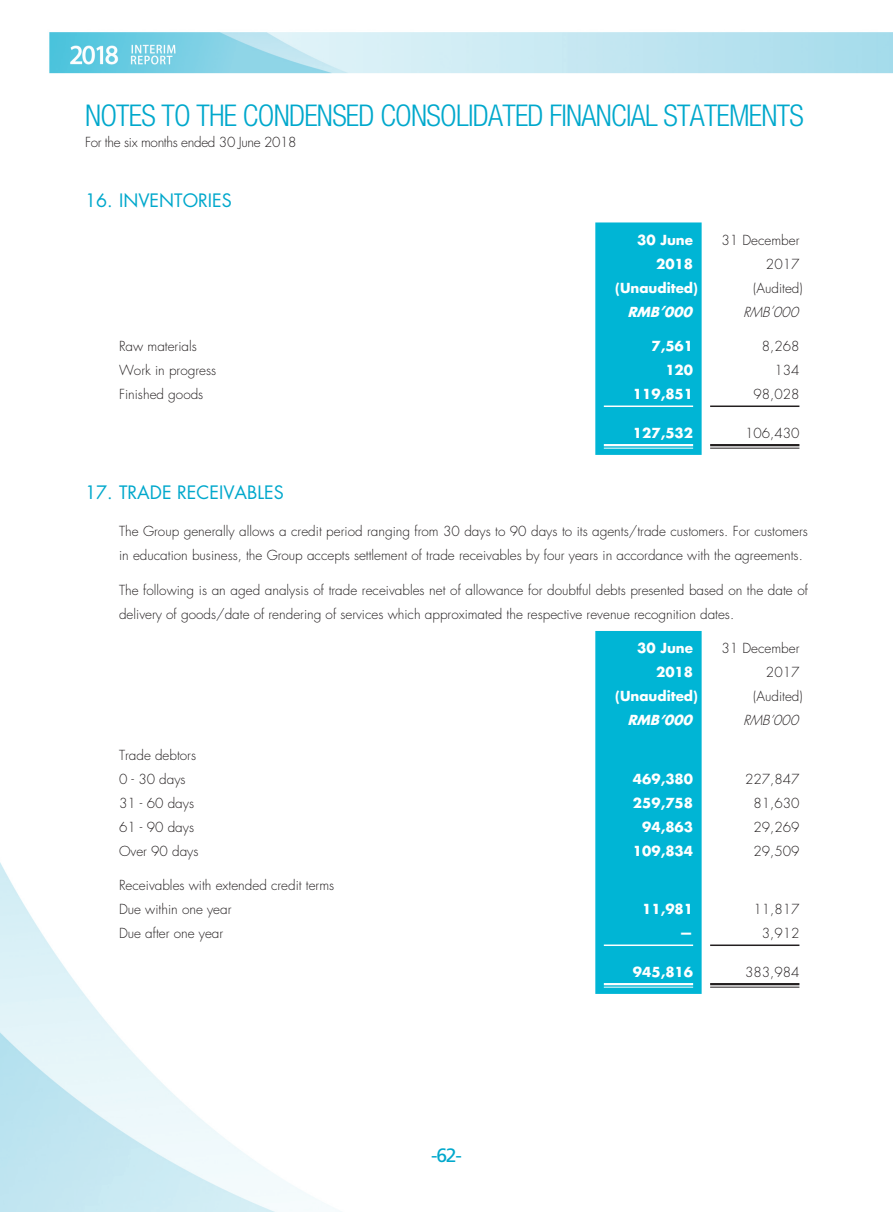
<style>
.page{position:relative;width:893px;height:1212px;background:#fff}
.page>*{position:absolute;margin:0;border:0;box-sizing:border-box;transform-origin:0 0}
.t1{font:300 condensed 30px "Helvetica Neue LT Std";letter-spacing:-.025em;color:#00a8cc}
.t2{font:19.35px "Frutiger LT Std";color:#00a8cc}
._3__標題{font:18px "Futura Std";color:#00a8cc}
._1__內文{font:300 13.5px/24px "Futura Std";color:#231f20}
._1__內文-2{font:700 13.5px "Futura Std";color:#fff}
._1__內文-3{font:300 13.5px "Futura Std";letter-spacing:-.025em;color:#231f20}
._1__內文-4{font:italic 700 13.5px "Futura Std";color:#fff}
._1__內文-5{font:italic 300 13.5px "Futura Std";color:#231f20}
</style>
<div class="page">
<img style="left:0;top:32px;width:892px;height:1180px">
<div style="left:595px;top:222px;width:107px;height:233px;background:#00b5d5"></div>
<hr style="left:604px;top:405px;width:89px;height:2px;background:#fff">
<hr style="left:710px;top:405px;width:89px;height:2px;background:#231f20">
<hr style="left:604px;top:444px;width:89px;height:2px;background:#fff">
<hr style="left:604px;top:448px;width:89px;height:1px;background:#fff">
<hr style="left:710px;top:444px;width:89px;height:2px;background:#231f20">
<hr style="left:710px;top:448px;width:89px;height:1px;background:#231f20">
<div style="left:595px;top:631px;width:107px;height:363px;background:#00b5d5"></div>
<hr style="left:604px;top:944px;width:89px;height:2px;background:#fff">
<hr style="left:710px;top:944px;width:89px;height:2px;background:#231f20">
<hr style="left:604px;top:983px;width:89px;height:2px;background:#fff">
<hr style="left:604px;top:987px;width:89px;height:1px;background:#fff">
<hr style="left:710px;top:983px;width:89px;height:2px;background:#231f20">
<hr style="left:710px;top:987px;width:89px;height:1px;background:#231f20">
<h1 class="t1" style="left:85px;top:98px;width:720px">NOTES TO THE CONDENSED CONSOLIDATED FINANCIAL STATEMENTS</h1>
<p class="_1__內文-3" style="left:85px;top:133px;width:213px">For the six months ended 30 June 2018</p>
<p class="_3__標題" style="left:85px;top:189px;width:148px">16. INVENTORIES</p>
<p class="_1__內文-2" style="left:637px;top:231px;width:57px">30 June</p>
<p class="_1__內文" style="left:721px;top:228px;width:79px">31 December</p>
<p class="_1__內文-2" style="left:656px;top:255px;width:39px">2018</p>
<p class="_1__內文" style="left:766px;top:252px;width:35px">2017</p>
<p class="_1__內文-2" style="left:615px;top:279px;width:84px">(Unaudited)</p>
<p class="_1__內文" style="left:753px;top:276px;width:51px">(Audited)</p>
<p class="_1__內文-4" style="left:627px;top:303px;width:71px">RMB’000</p>
<p class="_1__內文-5" style="left:743px;top:304px;width:61px">RMB’000</p>
<p class="_1__內文" style="left:119px;top:335px;width:79px">Raw materials</p>
<p class="_1__內文-2" style="left:651px;top:337px;width:43px">7,561</p>
<p class="_1__內文" style="left:762px;top:335px;width:39px">8,268</p>
<p class="_1__內文" style="left:119px;top:359px;width:99px">Work in progress</p>
<p class="_1__內文-2" style="left:665px;top:361px;width:29px">120</p>
<p class="_1__內文" style="left:774px;top:359px;width:27px">134</p>
<p class="_1__內文" style="left:119px;top:383px;width:86px">Finished goods</p>
<p class="_1__內文-2" style="left:633px;top:385px;width:62px">119,851</p>
<p class="_1__內文" style="left:753px;top:383px;width:48px">98,028</p>
<p class="_1__內文-2" style="left:633px;top:424px;width:62px">127,532</p>
<p class="_1__內文" style="left:745px;top:421px;width:56px">106,430</p>
<p class="_3__標題" style="left:85px;top:481px;width:200px">17. TRADE RECEIVABLES</p>
<p class="_1__內文" style="left:119px;top:520px;width:690px">The Group generally allows a credit period ranging from 30 days to 90 days to its agents/trade customers. For customers in education business, the Group accepts settlement of trade receivables by four years in accordance with the agreements.</p>
<p class="_1__內文" style="left:119px;top:578px;width:690px">The following is an aged analysis of trade receivables net of allowance for doubtful debts presented based on the date of delivery of goods/date of rendering of services which approximated the respective revenue recognition dates.</p>
<p class="_1__內文-2" style="left:637px;top:639px;width:57px">30 June</p>
<p class="_1__內文" style="left:721px;top:637px;width:79px">31 December</p>
<p class="_1__內文-2" style="left:656px;top:663px;width:39px">2018</p>
<p class="_1__內文" style="left:766px;top:661px;width:35px">2017</p>
<p class="_1__內文-2" style="left:615px;top:687px;width:84px">(Unaudited)</p>
<p class="_1__內文" style="left:753px;top:685px;width:51px">(Audited)</p>
<p class="_1__內文-4" style="left:627px;top:711px;width:71px">RMB’000</p>
<p class="_1__內文-5" style="left:743px;top:712px;width:61px">RMB’000</p>
<p class="_1__內文" style="left:119px;top:743px;width:79px">Trade debtors</p>
<p class="_1__內文" style="left:119px;top:767px;width:68px">0 - 30 days</p>
<p class="_1__內文-2" style="left:633px;top:770px;width:62px">469,380</p>
<p class="_1__內文" style="left:745px;top:767px;width:56px">227,847</p>
<p class="_1__內文" style="left:119px;top:791px;width:76px">31 - 60 days</p>
<p class="_1__內文-2" style="left:633px;top:794px;width:62px">259,758</p>
<p class="_1__內文" style="left:753px;top:791px;width:48px">81,630</p>
<p class="_1__內文" style="left:119px;top:815px;width:76px">61 - 90 days</p>
<p class="_1__內文-2" style="left:642px;top:818px;width:52px">94,863</p>
<p class="_1__內文" style="left:753px;top:815px;width:48px">29,269</p>
<p class="_1__內文" style="left:119px;top:839px;width:81px">Over 90 days</p>
<p class="_1__內文-2" style="left:633px;top:842px;width:62px">109,834</p>
<p class="_1__內文" style="left:753px;top:839px;width:48px">29,509</p>
<p class="_1__內文" style="left:119px;top:874px;width:217px">Receivables with extended credit terms</p>
<p class="_1__內文" style="left:119px;top:898px;width:114px">Due within one year</p>
<p class="_1__內文-2" style="left:642px;top:900px;width:52px">11,981</p>
<p class="_1__內文" style="left:753px;top:898px;width:48px">11,817</p>
<p class="_1__內文" style="left:119px;top:922px;width:106px">Due after one year</p>
<p class="_1__內文-2" style="left:680px;top:923px;width:15px">—</p>
<p class="_1__內文" style="left:762px;top:922px;width:39px">3,912</p>
<p class="_1__內文-2" style="left:633px;top:963px;width:62px">945,816</p>
<p class="_1__內文" style="left:745px;top:960px;width:56px">383,984</p>
<h2 class="t2" style="left:431px;top:1144px;width:32px">-62-</h2>
</div>
